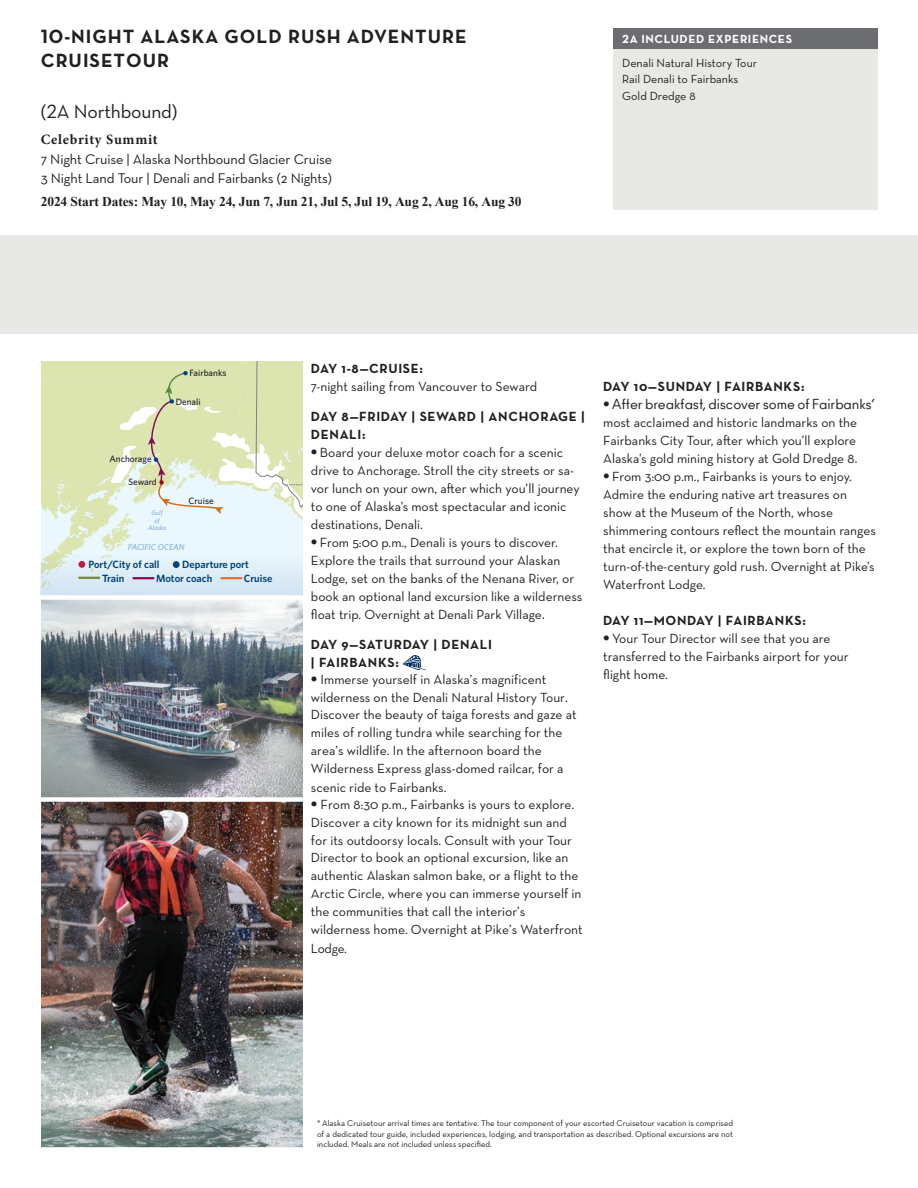
<style>
.page{position:relative;width:918px;height:1188px;background:#fff}
.page>*{position:absolute;margin:0;border:0;box-sizing:border-box;transform-origin:0 0}
.t1{font:700 19.5px/23.4px "Neutraface Text";letter-spacing:.05em;color:#231f20}
.t2{font:19.5px "Neutraface Text";letter-spacing:-.01em;color:#231f20}
.t3{font:14.25px/19.4px "Neutraface Text";letter-spacing:-.01em;color:#231f20}
.t4{font:700 14.25px "Minion Pro";letter-spacing:.05em;color:#231f20}
.t5{font:13.5px/18px "Neutraface Text";color:#231f20}
.t6{font:700 13.5px/18px "Neutraface Text";letter-spacing:.05em;color:#231f20}
.t7{font:700 13.5px "Times New Roman";letter-spacing:-.01em;color:#231f20}
.t8{font:13.5px "Ano";letter-spacing:-.01em;color:#231f20}
.t9{font:12px/16.5px "Neutraface Text";color:#231f20}
.t10{font:700 12px "Neutraface Text";letter-spacing:.05em;color:#fff}
.t11{font:600 10.5px "Whitney";color:#004275}
.t12{font:500 9.15px "Whitney";color:#231f20}
.t13{font:italic 500 8.7px "Whitney";color:#86b2d9}
.t14{font:8.55px/10.5px "Neutraface Text";color:#231f20;text-align:justify}
.t15{font:italic 500 6.75px/7.8px "Whitney";color:#86b2d9;text-align:center}
.s1{font-family:"Ano"}
</style>
<div class="page">
<div style="left:613px;top:28px;width:265px;height:21px;background:#6c6d70"></div>
<div style="left:613px;top:49px;width:265px;height:161px;background:#e8e9e5"></div>
<svg style="left:402px;top:655px;width:25px;height:15px"></svg>
<img style="left:41px;top:802px;width:262px;height:345px">
<img style="left:41px;top:600px;width:262px;height:197px">
<div style="left:0;top:235px;width:918px;height:99px;background:#e8e9e6"></div>
<svg style="left:41px;top:362px;width:262px;height:190px"></svg>
<svg style="left:40px;top:552px;width:263px;height:43px;fill:#dcecf7"></svg>
<hr style="left:78px;top:577px;width:22px;height:2px;background:#73873d">
<hr style="left:133px;top:577px;width:21px;height:2px;background:#810e54">
<hr style="left:221px;top:577px;width:21px;height:2px;background:#e86d33">
<div style="left:79px;top:561px;width:6px;height:7px;background:#be1c3b;border-radius:50%"></div>
<div style="left:173px;top:561px;width:7px;height:7px;background:#004275;border-radius:50%"></div>
<h1 class="t1" style="left:41px;top:25px;width:427px">10-NIGHT ALASKA GOLD RUSH ADVENTURE<br>CRUISETOUR</h1>
<h1 class="t2" style="left:41px;top:99px;width:138px">(2A Northbound)</h1>
<p class="t4" style="left:41px;top:129px;width:119px">Celebrity Summit</p>
<p class="t3" style="left:41px;top:149px;width:293px">7 Night Cruise | Alaska Northbound Glacier Cruise<br>3 Night Land Tour | Denali and Fairbanks (2 Nights)</p>
<p class="t7" style="left:41px;top:192px;width:482px">2024 Start Dates: May 10, May 24, Jun 7, Jun 21, Jul 5, Jul 19, Aug 2, Aug 16, Aug 30</p>
<p class="t10" style="left:622px;top:31px;width:171px">2A INCLUDED EXPERIENCES</p>
<p class="t9" style="left:622px;top:54px;width:136px">Denali Natural History Tour<br>Rail Denali to Fairbanks<br>Gold Dredge 8</p>
<p class="t12" style="left:190px;top:368px;width:38px">Fairbanks</p>
<p class="t12" style="left:110px;top:454px;width:44px">Anchorage</p>
<p class="t12" style="left:129px;top:476px;width:30px">Seward</p>
<p class="t12" style="left:176px;top:397px;width:27px">Denali</p>
<p class="t12" style="left:189px;top:495px;width:27px">Cruise</p>
<p class="t15" style="left:148px;top:509px;width:20px">Gulf of<br>Alaska</p>
<p class="t13" style="left:128px;top:541px;width:58px">PACIFIC OCEAN</p>
<p class="t11" style="left:89px;top:558px;width:73px">Port/City of call</p>
<p class="t11" style="left:182px;top:558px;width:68px">Departure port</p>
<p class="t11" style="left:102px;top:572px;width:24px">Train</p>
<p class="t11" style="left:156px;top:572px;width:58px">Motor coach</p>
<p class="t11" style="left:244px;top:572px;width:30px">Cruise</p>
<p class="t6" style="left:311px;top:359px;width:114px">DAY 1-8—CRUISE:</p>
<p class="t5" style="left:311px;top:377px;width:228px">7-night sailing from Vancouver to Seward</p>
<p class="t6" style="left:311px;top:407px;width:276px">DAY 8—FRIDAY | SEWARD | ANCHORAGE |<br>DENALI:</p>
<p class="t5" style="left:311px;top:443px;width:270px"><span class="s1">•</span> Board your deluxe motor coach for a scenic drive to Anchorage. Stroll the city streets or sa&shy;vor lunch on your own, after which you’ll journey to one of Alaska’s most spectacular and iconic destinations, Denali.</p>
<p class="t5" style="left:311px;top:533px;width:273px"><span class="s1">•</span> From 5:00 p.m., Denali is yours to discover.<br>Explore the trails that surround your Alaskan Lodge, set on the banks of the Nenana River, or book an optional land excursion like a wilderness float trip. Overnight at Denali Park Village<span class="s1">.</span></p>
<p class="t6" style="left:311px;top:635px;width:183px">DAY 9—SATURDAY | DENALI | FAIRBANKS:</p>
<p class="t5" style="left:311px;top:670px;width:267px"><span class="s1">•</span> Immerse yourself in Alaska’s magnificent wilderness on the Denali Natural History Tour.<br>Discover the beauty of taiga forests and gaze at miles of rolling tundra while searching for the area’s wildlife. In the afternoon board the Wilderness Express glass-domed railcar, for a scenic ride to Fairbanks.</p>
<p class="t5" style="left:311px;top:795px;width:273px"><span class="s1">•</span> From 8:30 p.m., Fairbanks is yours to explore.<br>Discover a city known for its midnight sun and for its outdoorsy locals. Consult with your Tour Director to book an optional excursion, like an authentic Alaskan salmon bake, or a flight to the Arctic Circle, where you can immerse yourself in the communities that call the interior’s wilderness home. Overnight at Pike’s Waterfront Lodge.</p>
<p class="t6" style="left:603px;top:377px;width:203px">DAY 10—SUNDAY | FAIRBANKS:</p>
<p class="t8" style="left:603px;top:395px;width:273px">• After breakfast, discover some of Fairbanks’</p>
<p class="t5" style="left:603px;top:413px;width:256px;text-align:justify">most acclaimed and historic landmarks on the Fairbanks City Tour, after which you’ll explore Alaska’s gold mining history at Gold Dredge 8<span class="s1">.</span></p>
<p class="t5" style="left:603px;top:467px;width:274px"><span class="s1">•</span> From 3:00 p.m., Fairbanks is yours to enjoy.<br>Admire the enduring native art treasures on show at the Museum of the North, whose shimmering contours reflect the mountain ranges that encircle it, or explore the town born of the turn-of-the-century gold rush. Overnight at Pike’s Waterfront Lodge.</p>
<p class="t6" style="left:603px;top:611px;width:204px">DAY 11—MONDAY | FAIRBANKS:</p>
<p class="t5" style="left:603px;top:629px;width:247px"><span class="s1">•</span> Your Tour Director will see that you are transferred to the Fairbanks airport for your flight home.</p>
<p class="t14" style="left:317px;top:1118px;width:418px">* Alaska Cruisetour arrival times are tentative. The tour component of your escorted Cruisetour vacation is comprised of a dedicated tour guide, included experiences, lodging, and transportation as described. Optional excursions are not included. Meals are not included unless specified.</p>
</div>
